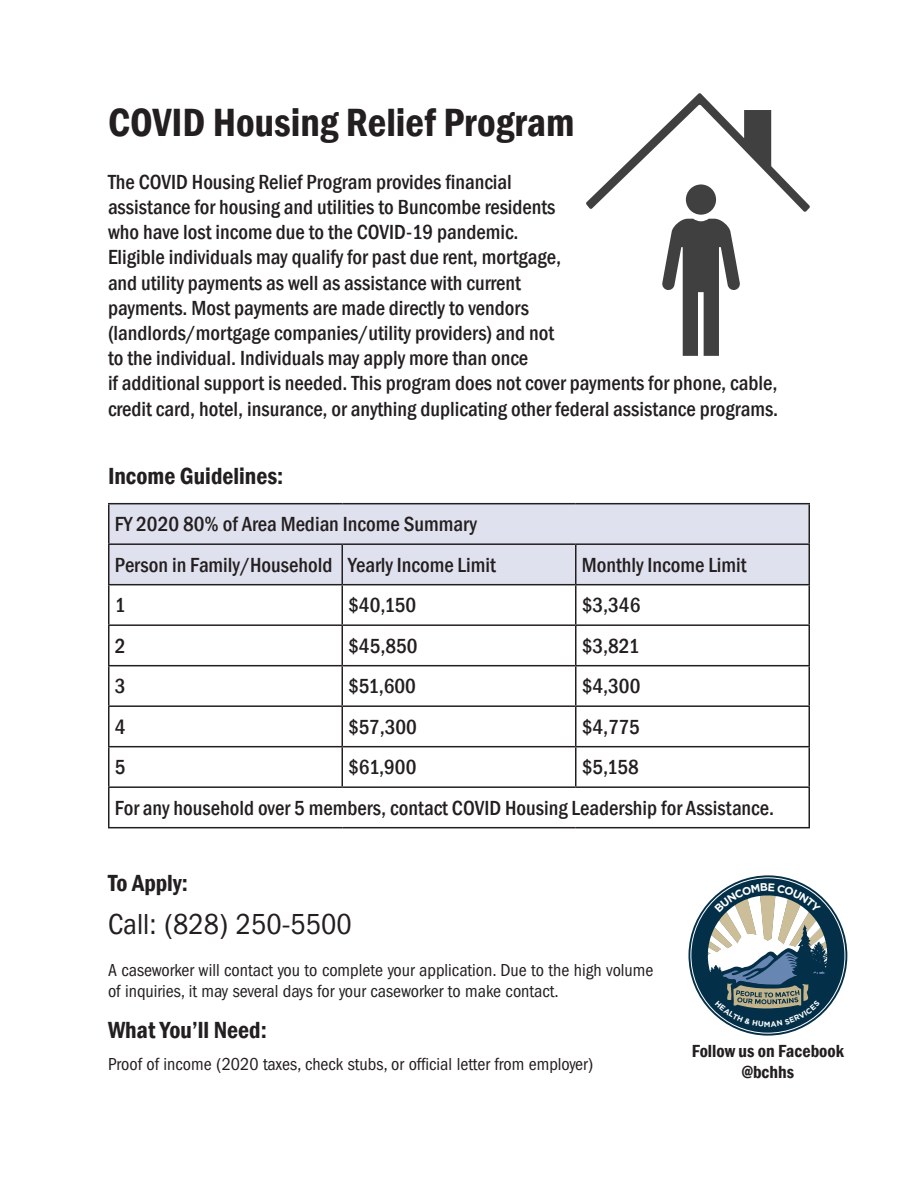
<style>
.page{position:relative;width:918px;height:1188px;background:#fff}
.page>*{position:absolute;margin:0;border:0;box-sizing:border-box;transform-origin:0 0}
.t1{font:600 condensed 40.5px "Franklin Gothic";color:#231f20}
.t2{font:condensed 30px "Franklin Gothic";color:#231f20}
.t3{font:600 condensed 24px "Franklin Gothic";color:#231f20}
.t4{font:500 condensed 21px/25.2px "Franklin Gothic";color:#231f20}
.t5{font:condensed 18px/21.6px "Franklin Gothic";color:#231f20}
.t6{font:600 condensed 18px/21.6px "Franklin Gothic";color:#231f20;text-align:center}
</style>
<div class="page">
<div style="left:110px;top:504px;width:698px;height:80px;background:#e0e1ee"></div>
<hr style="left:108px;top:503px;width:234px;height:1px;background:#231f20">
<hr style="left:108px;top:504px;width:2px;height:39px;background:#231f20">
<hr style="left:342px;top:503px;width:234px;height:1px;background:#231f20">
<hr style="left:576px;top:503px;width:234px;height:1px;background:#231f20">
<hr style="left:808px;top:504px;width:2px;height:39px;background:#231f20">
<hr style="left:108px;top:543px;width:234px;height:2px;background:#231f20">
<hr style="left:108px;top:545px;width:2px;height:39px;background:#231f20">
<hr style="left:342px;top:543px;width:234px;height:2px;background:#231f20">
<hr style="left:342px;top:545px;width:1px;height:39px;background:#231f20">
<hr style="left:576px;top:543px;width:234px;height:2px;background:#231f20">
<hr style="left:575px;top:545px;width:1px;height:39px;background:#231f20">
<hr style="left:808px;top:545px;width:2px;height:39px;background:#231f20">
<hr style="left:108px;top:584px;width:234px;height:1px;background:#231f20">
<hr style="left:108px;top:585px;width:2px;height:39px;background:#231f20">
<hr style="left:342px;top:584px;width:234px;height:1px;background:#231f20">
<hr style="left:342px;top:585px;width:1px;height:39px;background:#231f20">
<hr style="left:576px;top:584px;width:234px;height:1px;background:#231f20">
<hr style="left:575px;top:585px;width:1px;height:39px;background:#231f20">
<hr style="left:808px;top:585px;width:2px;height:39px;background:#231f20">
<hr style="left:108px;top:624px;width:234px;height:2px;background:#231f20">
<hr style="left:108px;top:626px;width:2px;height:39px;background:#231f20">
<hr style="left:342px;top:624px;width:234px;height:2px;background:#231f20">
<hr style="left:342px;top:626px;width:1px;height:39px;background:#231f20">
<hr style="left:576px;top:624px;width:234px;height:2px;background:#231f20">
<hr style="left:575px;top:626px;width:1px;height:39px;background:#231f20">
<hr style="left:808px;top:626px;width:2px;height:39px;background:#231f20">
<hr style="left:108px;top:665px;width:234px;height:1px;background:#231f20">
<hr style="left:108px;top:666px;width:2px;height:39px;background:#231f20">
<hr style="left:342px;top:665px;width:234px;height:1px;background:#231f20">
<hr style="left:342px;top:666px;width:1px;height:39px;background:#231f20">
<hr style="left:576px;top:665px;width:234px;height:1px;background:#231f20">
<hr style="left:575px;top:666px;width:1px;height:39px;background:#231f20">
<hr style="left:808px;top:666px;width:2px;height:39px;background:#231f20">
<hr style="left:108px;top:705px;width:234px;height:2px;background:#231f20">
<hr style="left:108px;top:707px;width:2px;height:39px;background:#231f20">
<hr style="left:342px;top:705px;width:234px;height:2px;background:#231f20">
<hr style="left:342px;top:707px;width:1px;height:39px;background:#231f20">
<hr style="left:576px;top:705px;width:234px;height:2px;background:#231f20">
<hr style="left:575px;top:707px;width:1px;height:39px;background:#231f20">
<hr style="left:808px;top:707px;width:2px;height:39px;background:#231f20">
<hr style="left:108px;top:746px;width:234px;height:1px;background:#231f20">
<hr style="left:108px;top:747px;width:2px;height:39px;background:#231f20">
<hr style="left:342px;top:746px;width:234px;height:1px;background:#231f20">
<hr style="left:342px;top:747px;width:1px;height:39px;background:#231f20">
<hr style="left:576px;top:746px;width:234px;height:1px;background:#231f20">
<hr style="left:575px;top:747px;width:1px;height:39px;background:#231f20">
<hr style="left:808px;top:747px;width:2px;height:39px;background:#231f20">
<hr style="left:108px;top:786px;width:234px;height:2px;background:#231f20">
<hr style="left:108px;top:788px;width:2px;height:39px;background:#231f20">
<hr style="left:342px;top:786px;width:234px;height:2px;background:#231f20">
<hr style="left:576px;top:786px;width:234px;height:2px;background:#231f20">
<hr style="left:808px;top:788px;width:2px;height:39px;background:#231f20">
<hr style="left:108px;top:827px;width:234px;height:1px;background:#231f20">
<hr style="left:342px;top:827px;width:234px;height:1px;background:#231f20">
<hr style="left:576px;top:827px;width:234px;height:1px;background:#231f20">
<svg style="left:586px;top:93px;width:224px;height:119px"></svg>
<svg style="left:662px;top:219px;width:78px;height:137px"></svg>
<div style="left:686px;top:184px;width:30px;height:31px;background:#404040;border-radius:50%"></div>
<svg style="left:688px;top:875px;width:159px;height:161px"></svg>
<p class="t1" style="left:108px;top:96px;width:468px">COVID Housing Relief Program</p>
<p class="t4" style="left:108px;top:169px;width:672px">The COVID Housing Relief Program provides financial<br>assistance for housing and utilities to Buncombe residents<br>who have lost income due to the COVID-19 pandemic.<br>Eligible individuals may qualify for past due rent, mortgage,<br>and utility payments as well as assistance with current<br>payments. Most payments are made directly to vendors<br>(landlords/mortgage companies/utility providers) and not<br>to the individual. Individuals may apply more than once<br>if additional support is needed. This program does not cover payments for phone, cable, credit card, hotel, insurance, or anything duplicating other federal assistance programs.</p>
<p class="t3" style="left:108px;top:460px;width:177px">Income Guidelines:</p>
<p class="t4" style="left:115px;top:512px;width:364px">FY 2020 80% of Area Median Income Summary</p>
<p class="t4" style="left:115px;top:552px;width:219px">Person in Family/Household</p>
<p class="t4" style="left:348px;top:552px;width:149px">Yearly Income Limit</p>
<p class="t4" style="left:582px;top:552px;width:166px">Monthly Income Limit</p>
<p class="t4" style="left:115px;top:593px;width:12px">1</p>
<p class="t4" style="left:348px;top:593px;width:69px">$40,150</p>
<p class="t4" style="left:582px;top:593px;width:60px">$3,346</p>
<p class="t4" style="left:115px;top:633px;width:12px">2</p>
<p class="t4" style="left:348px;top:633px;width:71px">$45,850</p>
<p class="t4" style="left:582px;top:633px;width:59px">$3,821</p>
<p class="t4" style="left:115px;top:674px;width:12px">3</p>
<p class="t4" style="left:348px;top:674px;width:69px">$51,600</p>
<p class="t4" style="left:582px;top:674px;width:60px">$4,300</p>
<p class="t4" style="left:115px;top:714px;width:12px">4</p>
<p class="t4" style="left:348px;top:714px;width:70px">$57,300</p>
<p class="t4" style="left:582px;top:714px;width:60px">$4,775</p>
<p class="t4" style="left:115px;top:755px;width:12px">5</p>
<p class="t4" style="left:348px;top:755px;width:70px">$61,900</p>
<p class="t4" style="left:582px;top:755px;width:59px">$5,158</p>
<p class="t4" style="left:115px;top:795px;width:661px">For any household over 5 members, contact COVID Housing Leadership for Assistance.</p>
<p class="t3" style="left:108px;top:867px;width:81px">To Apply:</p>
<p class="t2" style="left:108px;top:907px;width:245px">Call: (828) 250-5500</p>
<p class="t5" style="left:108px;top:959px;width:547px">A caseworker will contact you to complete your application. Due to the high volume of inquiries, it may several days for your caseworker to make contact.</p>
<p class="t3" style="left:108px;top:1014px;width:160px">What You’ll Need:</p>
<p class="t5" style="left:108px;top:1053px;width:487px">Proof of income (2020 taxes, check stubs, or official letter from employer)</p>
<p class="t6" style="left:692px;top:1040px;width:154px">Follow us on Facebook @bchhs</p>
</div>
